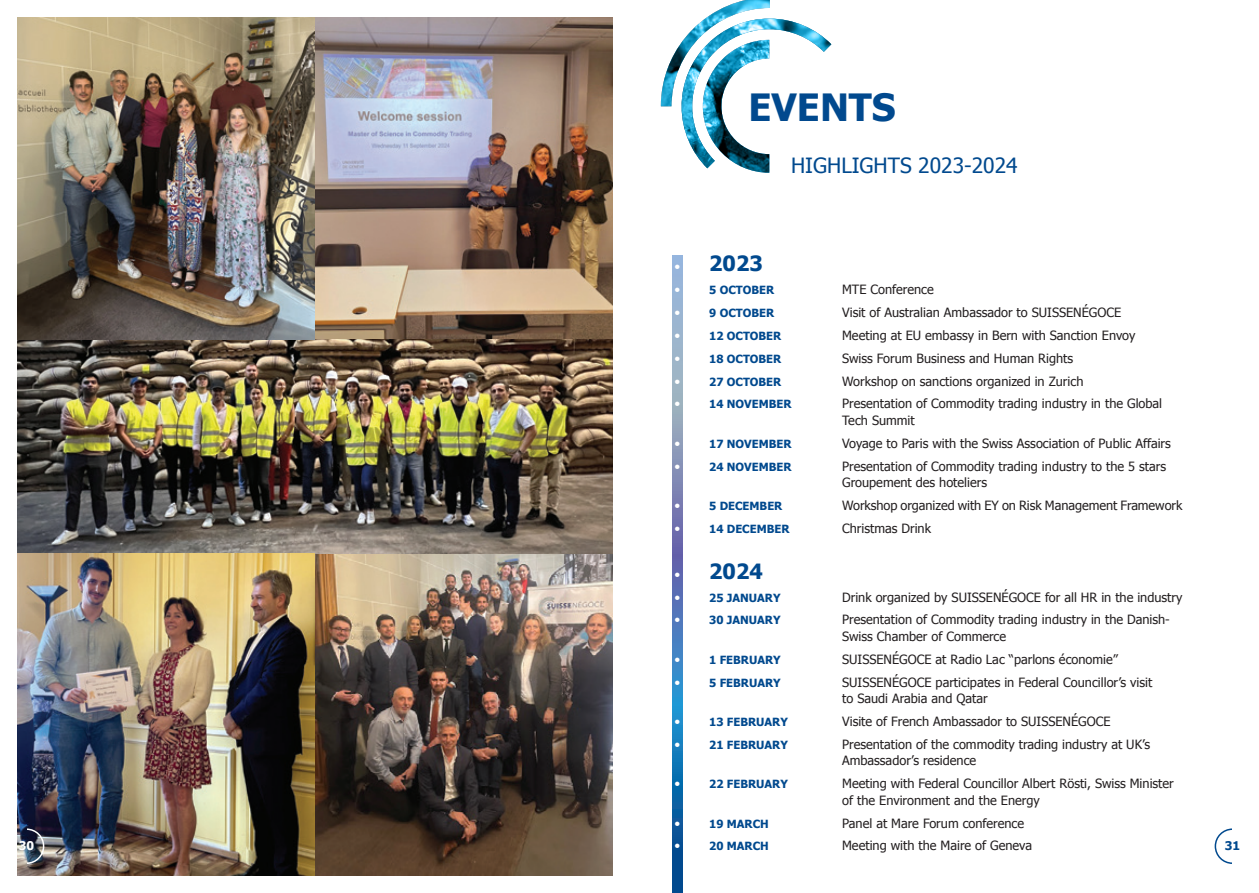
<style>
.page{position:relative;width:1259px;height:893px;background:#fff}
.page>*{position:absolute;margin:0;border:0;box-sizing:border-box;transform-origin:0 0}
.t1{font:700 37.5px "Tahoma";color:#01498e}
.t2{font:21px "Tahoma";color:#01498e}
.t3{font:700 21px "Tahoma";color:#01498e}
.t4{font:12.75px/16.5px "Tahoma";color:#231f20}
.t5{font:700 12px "Tahoma";color:#fff}
.t6{font:700 12px "Tahoma";color:#01498e}
.t7{font:700 11.25px "Tahoma";color:#01498e}
.s1{font-weight:400;font-size:12.75px;color:#fff}
</style>
<div class="page">
<img style="left:17px;top:17px;width:595px;height:859px">
<svg style="left:672px;top:255px;width:10px;height:595px;background:#5d8abc"></svg>
<div style="left:672px;top:850px;width:10px;height:43px;background:#01498e"></div>
<div style="left:9px;top:828px;width:35px;height:36px;border:2px solid #fff;border-radius:50%"></div>
<div style="left:1214px;top:828px;width:36px;height:36px;border:2px solid #01498e;border-radius:50%"></div>
<img style="left:17px;top:825px;width:10px;height:42px">
<div style="left:7px;top:825px;width:10px;height:42px;background:#fff"></div>
<div style="left:1232px;top:825px;width:26px;height:42px;background:#fff"></div>
<svg style="left:661px;top:0;width:170px;height:173px"></svg>
<h1 class="t1" style="left:748px;top:81px;width:149px">EVENTS</h1>
<h2 class="t2" style="left:791px;top:151px;width:228px">HIGHLIGHTS 2023-2024</h2>
<h2 class="t3" style="left:674px;top:249px;width:90px"><span class="s1">•</span> 2023</h2>
<p class="t7" style="left:674px;top:282px;width:101px"><span class="s1">•</span> 5 OCTOBER</p>
<p class="t4" style="left:842px;top:281px;width:93px">MTE Conference</p>
<p class="t7" style="left:674px;top:305px;width:101px"><span class="s1">•</span> 9 OCTOBER</p>
<p class="t4" style="left:842px;top:303px;width:281px">Visit of Australian Ambassador to SUISSENÉGOCE</p>
<p class="t7" style="left:674px;top:328px;width:108px"><span class="s1">•</span> 12 OCTOBER</p>
<p class="t4" style="left:842px;top:326px;width:295px">Meeting at EU embassy in Bern with Sanction Envoy</p>
<p class="t7" style="left:674px;top:351px;width:108px"><span class="s1">•</span> 18 OCTOBER</p>
<p class="t4" style="left:842px;top:349px;width:232px">Swiss Forum Business and Human Rights</p>
<p class="t7" style="left:674px;top:374px;width:108px"><span class="s1">•</span> 27 OCTOBER</p>
<p class="t4" style="left:842px;top:372px;width:243px">Workshop on sanctions organized in Zurich</p>
<p class="t7" style="left:674px;top:396px;width:119px"><span class="s1">•</span> 14 NOVEMBER</p>
<p class="t4" style="left:842px;top:395px;width:321px">Presentation of Commodity trading industry in the Global<br>Tech Summit</p>
<p class="t7" style="left:674px;top:436px;width:119px"><span class="s1">•</span> 17 NOVEMBER</p>
<p class="t4" style="left:842px;top:434px;width:330px">Voyage to Paris with the Swiss Association of Public Affairs</p>
<p class="t7" style="left:674px;top:459px;width:119px"><span class="s1">•</span> 24 NOVEMBER</p>
<p class="t4" style="left:842px;top:457px;width:325px">Presentation of Commodity trading industry to the 5 stars<br>Groupement des hoteliers</p>
<p class="t7" style="left:674px;top:498px;width:109px"><span class="s1">•</span> 5 DECEMBER</p>
<p class="t4" style="left:842px;top:497px;width:342px">Workshop organized with EY on Risk Management Framework</p>
<p class="t7" style="left:674px;top:521px;width:117px"><span class="s1">•</span> 14 DECEMBER</p>
<p class="t4" style="left:842px;top:519px;width:90px">Christmas Drink</p>
<h2 class="t3" style="left:674px;top:556px;width:90px"><span class="s1">•</span> 2024</h2>
<p class="t7" style="left:674px;top:589px;width:108px"><span class="s1">•</span> 25 JANUARY</p>
<p class="t4" style="left:842px;top:588px;width:342px">Drink organized by SUISSENÉGOCE for all HR in the industry</p>
<p class="t7" style="left:674px;top:612px;width:108px"><span class="s1">•</span> 30 JANUARY</p>
<p class="t4" style="left:842px;top:611px;width:329px">Presentation of Commodity trading industry in the Danish-<br>Swiss Chamber of Commerce</p>
<p class="t7" style="left:674px;top:652px;width:108px"><span class="s1">•</span> 1 FEBRUARY</p>
<p class="t4" style="left:842px;top:650px;width:277px">SUISSENÉGOCE at Radio Lac “parlons économie”</p>
<p class="t7" style="left:674px;top:675px;width:108px"><span class="s1">•</span> 5 FEBRUARY</p>
<p class="t4" style="left:842px;top:673px;width:312px">SUISSENÉGOCE participates in Federal Councillor’s visit to Saudi Arabia and Qatar</p>
<p class="t7" style="left:674px;top:714px;width:115px"><span class="s1">•</span> 13 FEBRUARY</p>
<p class="t4" style="left:842px;top:712px;width:270px">Visite of French Ambassador to SUISSENÉGOCE</p>
<p class="t7" style="left:674px;top:737px;width:115px"><span class="s1">•</span> 21 FEBRUARY</p>
<p class="t4" style="left:842px;top:735px;width:309px">Presentation of the commodity trading industry at UK’s<br>Ambassador’s residence</p>
<p class="t7" style="left:674px;top:776px;width:115px"><span class="s1">•</span> 22 FEBRUARY</p>
<p class="t4" style="left:842px;top:775px;width:333px">Meeting with Federal Councillor Albert Rösti, Swiss Minister of the Environment and the Energy</p>
<p class="t7" style="left:674px;top:816px;width:96px"><span class="s1">•</span> 19 MARCH</p>
<p class="t4" style="left:842px;top:814px;width:184px">Panel at Mare Forum conference</p>
<p class="t5" style="left:19px;top:838px;width:17px">30</p>
<p class="t7" style="left:674px;top:838px;width:96px"><span class="s1">•</span> 20 MARCH</p>
<p class="t4" style="left:842px;top:837px;width:191px">Meeting with the Maire of Geneva</p>
<p class="t6" style="left:1225px;top:838px;width:17px">31</p>
</div>
